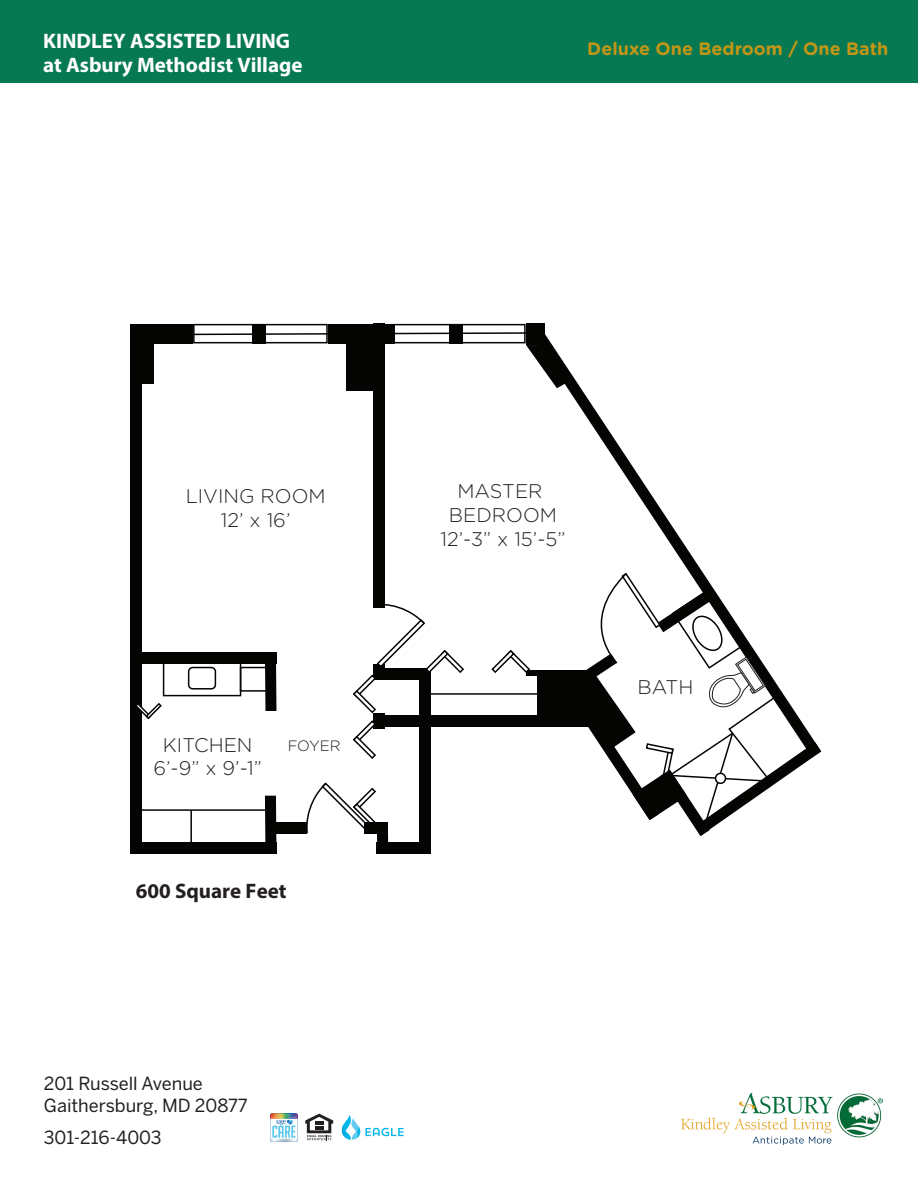
<style>
.page{position:relative;width:918px;height:1188px;background:#fff}
.page>*{position:absolute;margin:0;border:0;box-sizing:border-box;transform-origin:0 0}
.t1{font:700 21px/24.2px "Myriad Pro";color:#fff}
.t2{font:700 21px "Myriad Pro";color:#231f20}
.t3{font:300 19.8px/23.7px "Gotham Rounded";color:#231f20;text-align:center}
.t4{font:18px/21.6px "Benton Sans";color:#231f20}
.t5{font:700 18px "Gotham Rounded";color:#c39616}
.t6{font:300 15px "Gotham Rounded";letter-spacing:-.01em;color:#231f20}
</style>
<div class="page">
<div style="left:0;top:0;width:918px;height:83px;background:#077952"></div>
<div style="left:130px;top:324px;width:11px;height:530px;background:#040503"></div>
<div style="left:374px;top:324px;width:11px;height:284px;background:#040503"></div>
<svg style="left:532px;top:372px;width:171px;height:344px"></svg>
<div style="left:419px;top:668px;width:11px;height:186px;background:#040503"></div>
<svg style="left:265px;top:796px;width:11px;height:47px"></svg>
<svg style="left:265px;top:664px;width:11px;height:47px"></svg>
<div style="left:527px;top:671px;width:45px;height:5px;background:#040503"></div>
<div style="left:374px;top:716px;width:215px;height:11px;background:#040503"></div>
<div style="left:271px;top:822px;width:36px;height:11px;background:#040503"></div>
<div style="left:130px;top:843px;width:146px;height:11px;background:#040503"></div>
<div style="left:130px;top:653px;width:146px;height:11px;background:#040503"></div>
<div style="left:377px;top:843px;width:53px;height:11px;background:#040503"></div>
<div style="left:240px;top:667px;width:31px;height:25px;border:2px solid #040503"></div>
<hr style="left:136px;top:809px;width:135px;height:2px;background:#040503">
<hr style="left:190px;top:810px;width:2px;height:38px;background:#040503">
<svg style="left:491px;top:650px;width:40px;height:24px"></svg>
<svg style="left:137px;top:664px;width:105px;height:56px"></svg>
<svg style="left:303px;top:782px;width:85px;height:72px"></svg>
<svg style="left:353px;top:600px;width:112px;height:160px"></svg>
<div style="left:130px;top:324px;width:24px;height:60px;background:#040503"></div>
<div style="left:346px;top:324px;width:39px;height:66px;background:#040503"></div>
<div style="left:130px;top:324px;width:63px;height:19px;background:#040503"></div>
<div style="left:537px;top:671px;width:52px;height:56px;background:#040503"></div>
<hr style="left:425px;top:693px;width:123px;height:2px;background:#040503">
<div style="left:365px;top:822px;width:23px;height:11px;background:#040503"></div>
<svg style="left:573px;top:572px;width:248px;height:264px"></svg>
<svg style="left:178px;top:324px;width:392px;height:64px"></svg>
<img style="left:681px;top:1093px;width:201px;height:52px">
<svg style="left:305px;top:1114px;width:28px;height:26px"></svg>
<svg style="left:342px;top:1115px;width:62px;height:25px"></svg>
<img style="left:271px;top:1114px;width:26px;height:27px">
<p class="t1" style="left:43px;top:28px;width:261px">KINDLEY ASSISTED LIVING at Asbury Methodist Village</p>
<p class="t5" style="left:587px;top:35px;width:303px">Deluxe One Bedroom / One Bath</p>
<p class="t3" style="left:186px;top:483px;width:141px">LIVING ROOM<br>12’ x 16’</p>
<p class="t3" style="left:153px;top:732px;width:110px">KITCHEN<br>6’-9” x 9’-1”</p>
<p class="t6" style="left:288px;top:736px;width:55px">FOYER</p>
<p class="t2" style="left:136px;top:877px;width:152px">600 Square Feet</p>
<p class="t4" style="left:44px;top:1073px;width:205px">201 Russell Avenue<br>Gaithersburg, MD 20877</p>
<p class="t4" style="left:44px;top:1127px;width:119px">301-216-4003</p>
<p class="t3" style="left:440px;top:478px;width:127px">MASTER<br>BEDROOM<br>12’-3” x 15’-5”</p>
<p class="t3" style="left:638px;top:674px;width:57px">BATH</p>
</div>
